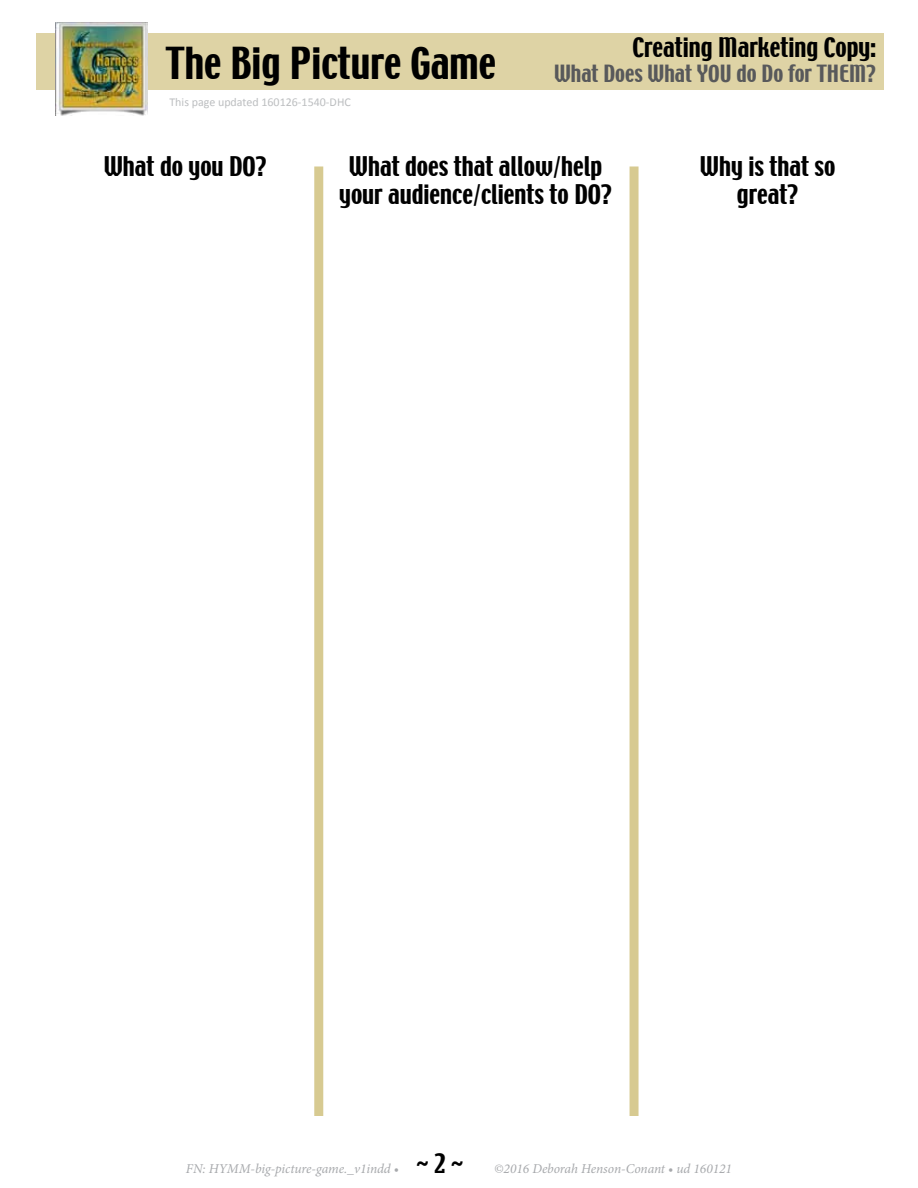
<style>
.page{position:relative;width:918px;height:1188px;background:#fff}
.page>*{position:absolute;margin:0;border:0;box-sizing:border-box;transform-origin:0 0}
.t1{font:39px "Techno";color:#000}
.t2{font:24px/28.8px "Techno";color:#000;text-align:center}
.t3{font:21px "Techno";color:#58595b}
.t4{font:italic 13.5px "Minion Pro";letter-spacing:-.005em;color:#a7a9ac}
.t5{font:12px "Calibri";color:#bcbec0}
.s1{font-family:"Techno";font-style:normal;font-size:24px;color:#000}
</style>
<div class="page">
<div style="left:36px;top:33px;width:848px;height:56px;background:#ded3a5"></div>
<img style="left:56px;top:22px;width:92px;height:93px">
<div style="left:314px;top:166px;width:9px;height:950px;background:#d7ca91"></div>
<div style="left:630px;top:166px;width:9px;height:950px;background:#d7ca91"></div>
<h1 class="t1" style="left:166px;top:36px;width:332px">The Big Picture Game</h1>
<p class="t5" style="left:169px;top:94px;width:183px">This page updated 160126-1540-DHC</p>
<p class="t2" style="left:632px;top:34px;width:245px">Creating Marketing Copy:</p>
<p class="t3" style="left:554px;top:59px;width:323px">What Does What YOU do Do for THEM?</p>
<p class="t2" style="left:104px;top:153px;width:165px">What do you DO?</p>
<p class="t2" style="left:339px;top:153px;width:274px">What does that allow/help your audience/clients to DO?</p>
<p class="t2" style="left:700px;top:153px;width:137px">Why is that so great?</p>
<p class="t4" style="left:186px;top:1159px;width:279px">FN: HYMM-big-picture-game._v1indd • <span class="s1">~ 2 ~</span></p>
<p class="t4" style="left:494px;top:1159px;width:239px">©2016 Deborah Henson-Conant • ud 160121</p>
</div>
